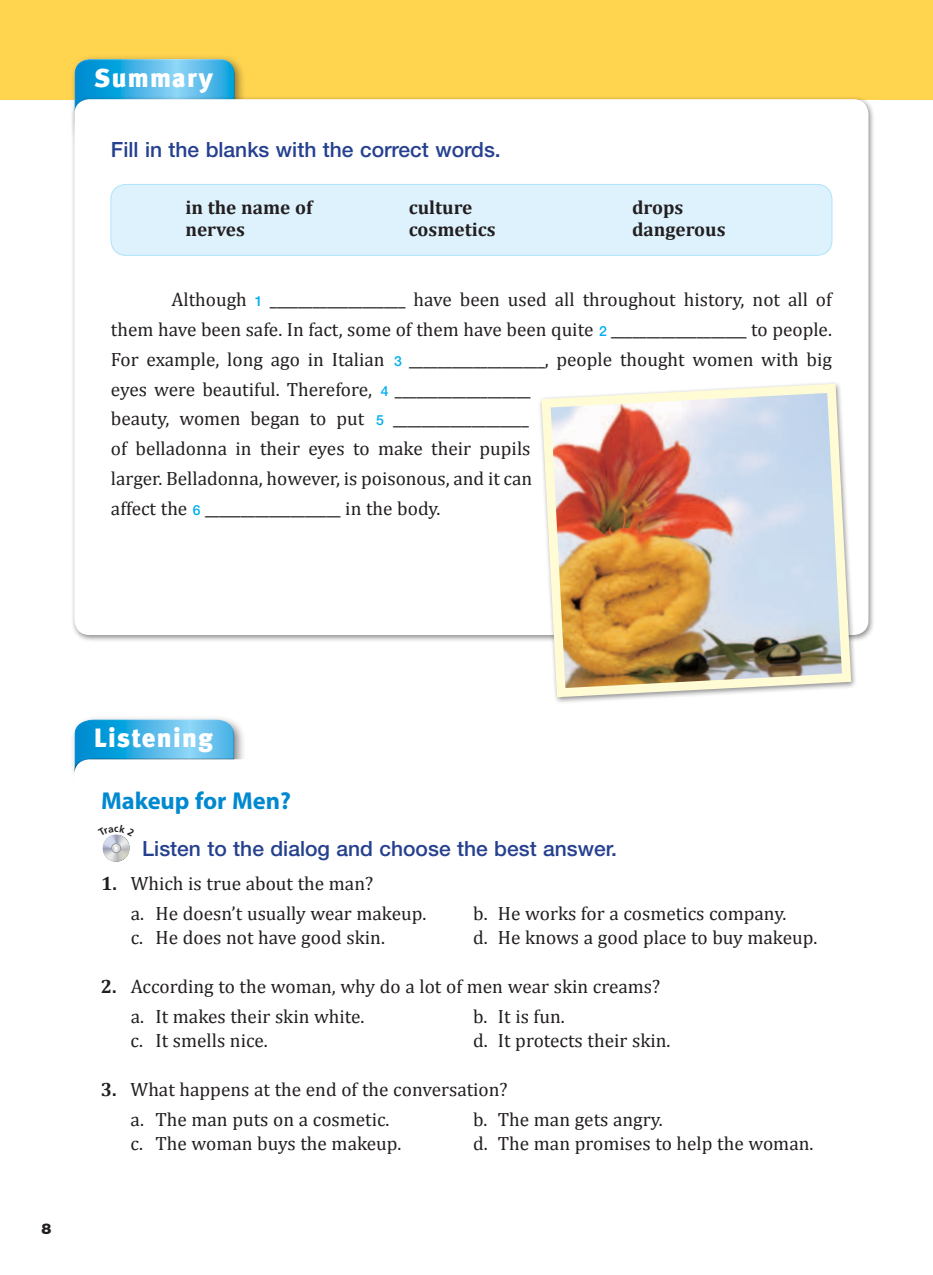
<style>
.page{position:relative;width:933px;height:1275px;background:#fff}
.page>*{position:absolute;margin:0;border:0;box-sizing:border-box;transform-origin:0 0}
.t1{font:900 26.25px "Meta";letter-spacing:.05em;color:#fff}
.t2{font:700 24.5px "Myriad Pro";color:#0089d0}
.t3{font:500 21px "Helvetica Neue";color:#25408f}
.t4{font:19.25px/29.8px "Cambria";color:#231f20}
.t5{font:700 19.25px "Cambria";color:#231f20}
.t6{font:900 14.88px "Helvetica Neue";color:#231f20}
.s1{font-family:"Helvetica Neue";font-weight:500;font-size:14px;color:#00aeef}
.s2{font-weight:700}
</style>
<div class="page">
<div style="left:0;top:0;width:933px;height:99px;background:#ffd44f"></div>
<div style="left:69px;top:54px;width:177px;height:96px;background:#231f20;opacity:.5"></div>
<div style="left:72px;top:57px;width:163px;height:74px;background:#fff;opacity:.6"></div>
<div style="left:73px;top:63px;width:162px;height:77px;background:#231f20;opacity:.6"></div>
<div style="left:69px;top:714px;width:177px;height:70px;background:#231f20;opacity:.5"></div>
<div style="left:72px;top:717px;width:163px;height:58px;background:#fff;opacity:.6"></div>
<div style="left:73px;top:725px;width:162px;height:50px;background:#231f20;opacity:.6"></div>
<div style="left:71px;top:95px;width:804px;height:547px;background:#231f20;opacity:.5"></div>
<div style="left:74px;top:99px;width:794px;height:536px;background:#fff;border-radius:15px"></div>
<div style="left:74px;top:759px;width:859px;height:467px;background:#fff;border-radius:15px"></div>
<div style="left:111px;top:184px;width:721px;height:71px;background:#ddf2fd;border-radius:15px"></div>
<div style="left:110px;top:184px;width:722px;height:72px;border:1px solid #b1e3fa;border-radius:15px"></div>
<img style="left:537px;top:383px;width:318px;height:319px">
<svg style="left:102px;top:834px;width:28px;height:28px"></svg>
<h1 class="t1" style="left:94px;top:62px;width:120px">Summary</h1>
<p class="t3" style="left:111px;top:137px;width:391px">Fill in the blanks with the correct words.</p>
<p class="t5" style="left:185px;top:195px;width:128px">in the name of</p>
<p class="t5" style="left:409px;top:195px;width:65px">culture</p>
<p class="t5" style="left:632px;top:195px;width:53px">drops</p>
<p class="t5" style="left:185px;top:218px;width:61px">nerves</p>
<p class="t5" style="left:409px;top:218px;width:88px">cosmetics</p>
<p class="t5" style="left:632px;top:218px;width:95px">dangerous</p>
<p class="t4" style="left:111px;top:285px;width:722px;text-indent:61px">Although <span class="s1">1</span> ___________________ have been used all throughout history, not all of them have been safe. In fact, some of them have been quite <span class="s1">2</span> ___________________ to people.<br>For example, long ago in Italian <span class="s1">3</span> ___________________, people thought women with big eyes were beautiful. Therefore, <span class="s1">4</span> ___________________<br>beauty, women began to put <span class="s1">5</span> ___________________<br>of belladonna in their eyes to make their pupils<br>larger. Belladonna, however, is poisonous, and it can<br>affect the <span class="s1">6</span> ___________________ in the body.</p>
<p class="t6" style="left:41px;top:1220px;width:11px">8</p>
<h1 class="t1" style="left:94px;top:722px;width:120px">Listening</h1>
<p class="t2" style="left:101px;top:785px;width:191px">Makeup for Men?</p>
<p class="t3" style="left:142px;top:836px;width:476px">Listen to the dialog and choose the best answer.</p>
<p class="t4" style="left:131px;top:869px;width:297px;text-indent:-30px"><span class="s2">1.</span> Which is true about the man?<br>a. He doesn’t usually wear makeup.</p>
<p class="t4" style="left:473px;top:898px;width:315px">b. He works for a cosmetics company.</p>
<p class="t4" style="left:131px;top:923px;width:256px">c. He does not have good skin.</p>
<p class="t4" style="left:473px;top:923px;width:346px">d. He knows a good place to buy makeup.</p>
<p class="t4" style="left:131px;top:972px;width:531px;text-indent:-30px"><span class="s2">2.</span> According to the woman, why do a lot of men wear skin creams? a. It makes their skin white.</p>
<p class="t4" style="left:473px;top:1001px;width:93px">b. It is fun.</p>
<p class="t4" style="left:131px;top:1026px;width:139px">c. It smells nice.</p>
<p class="t4" style="left:473px;top:1026px;width:199px">d. It protects their skin.</p>
<p class="t4" style="left:131px;top:1075px;width:378px;text-indent:-30px"><span class="s2">3.</span> What happens at the end of the conversation? a. The man puts on a cosmetic.</p>
<p class="t4" style="left:473px;top:1104px;width:191px">b. The man gets angry.</p>
<p class="t4" style="left:131px;top:1129px;width:272px">c. The woman buys the makeup.</p>
<p class="t4" style="left:473px;top:1129px;width:342px">d. The man promises to help the woman.</p>
</div>
